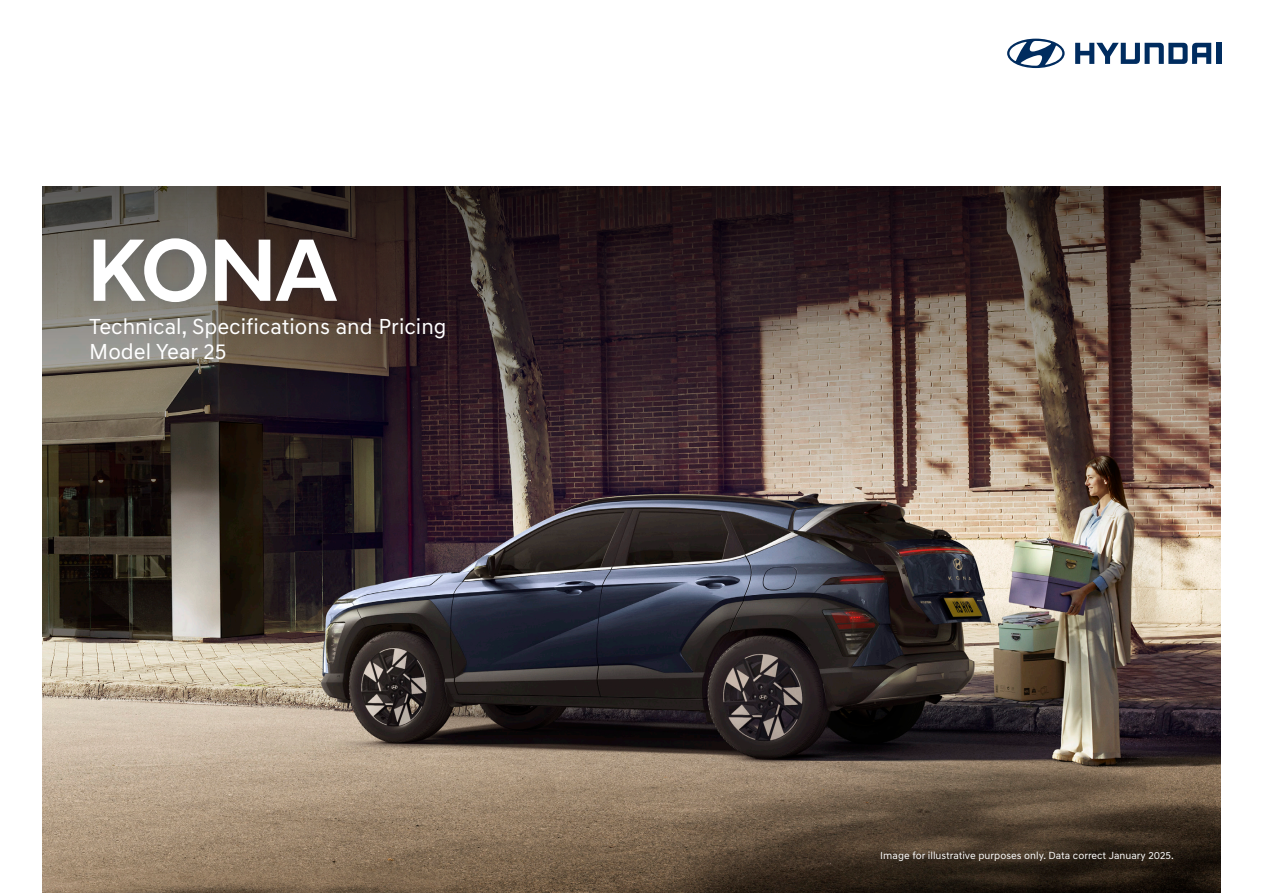
<style>
.page{position:relative;width:1263px;height:893px;background:#fff}
.page>*{position:absolute;margin:0;border:0;box-sizing:border-box;transform-origin:0 0}
.t1{font:500 90px "Hyundai Sans Head";color:#fff}
.BODY_COPY_8_5_12_5{font:22.2px "Hyundai Sans Text";color:#fff}
.PIC_DESCRIPTS_7_8{font:10.5px "Hyundai Sans Text";color:#fff}
</style>
<div class="page">
<img style="left:43px;top:587px;width:1177px;height:306px">
<svg style="left:1075px;top:43px;width:136px;height:21px"></svg>
<div style="left:1216px;top:43px;width:5px;height:21px;background:#002c5f"></div>
<svg style="left:1007px;top:39px;width:57px;height:29px"></svg>
<img style="left:43px;top:187px;width:1177px;height:400px">
<div style="left:78px;top:223px;width:273px;height:94px;background:#002c5f;opacity:.16"></div>
<p class="t1" style="left:87px;top:216px;width:251px">KONA</p>
<p class="BODY_COPY_8_5_12_5" style="left:89px;top:313px;width:359px">Technical, Specifications and Pricing</p>
<p class="BODY_COPY_8_5_12_5" style="left:89px;top:338px;width:139px">Model Year 25</p>
<p class="PIC_DESCRIPTS_7_8" style="left:880px;top:849px;width:295px">Image for illustrative purposes only. Data correct January 2025.</p>
</div>
